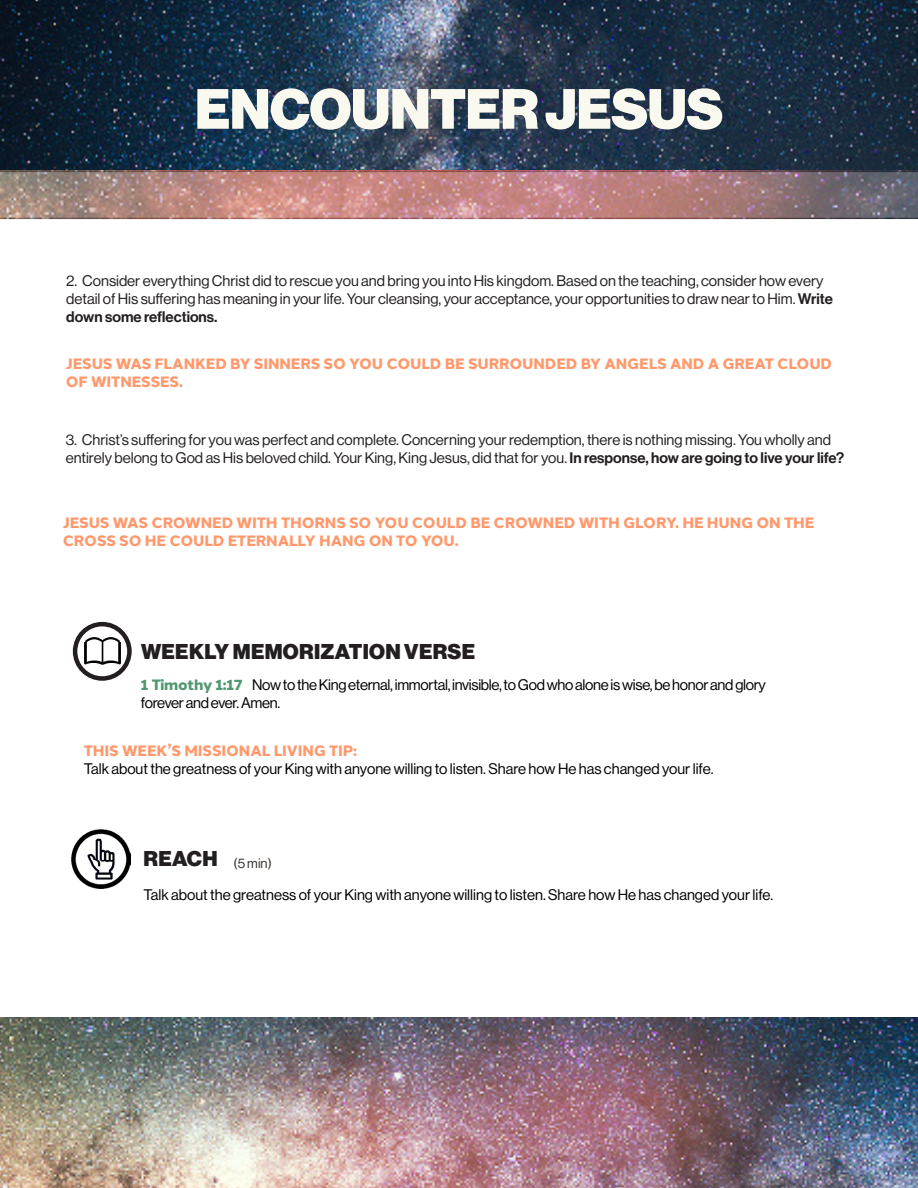
<style>
.page{position:relative;width:918px;height:1188px;background:#fff}
.page>*{position:absolute;margin:0;border:0;box-sizing:border-box;transform-origin:0 0}
.t1{font:55.5px "N Haas Grotesk DS Pro 95 Blk";letter-spacing:-.01em;color:#faf9f0}
.t2{font:21px "N Haas Grotesk DS Pro 95 Blk";letter-spacing:.015em;color:#231f20}
.t3{font:15px/18px "N Haas Grotesk DS Pro 55 Rg";color:#231f20}
.t4{font:800 15px/18px "Halcom";letter-spacing:-.01em;color:#ff996d}
.t5{font:15px "N Haas Grotesk DS Pro 55 Rg";color:#000}
.t6{font:15px/18px "N Haas Grotesk DS Pro 55 Rg";letter-spacing:-.02em;color:#000}
.t7{font:13.5px "N Haas Grotesk DS Pro 55 Rg";color:#3b3532}
.s1{font-family:"N Haas Grotesk DS Pro 65 Md"}
.s2{font-family:"Halcom";font-weight:800;color:#509772}
</style>
<div class="page">
<img style="left:0;top:0;width:918px;height:171px">
<img style="left:0;top:1017px;width:918px;height:171px">
<img style="left:0;top:171px;width:918px;height:48px">
<img style="left:71px;top:830px;width:59px;height:58px">
<div style="left:73px;top:622px;width:59px;height:59px;border:4px solid #231f20;border-radius:50%"></div>
<img style="left:84px;top:638px;width:36px;height:27px">
<h1 class="t1" style="left:195px;top:77px;width:530px">ENCOUNTER JESUS</h1>
<p class="t3" style="left:66px;top:272px;width:768px">2. Consider everything Christ did to rescue you and bring you into His kingdom. Based on the teaching, consider how every detail of His suffering has meaning in your life. Your cleansing, your acceptance, your opportunities to draw near to Him. <span class="s1">Write down some reflections.</span></p>
<p class="t4" style="left:66px;top:354px;width:768px">JESUS WAS FLANKED BY SINNERS SO YOU COULD BE SURROUNDED BY ANGELS AND A GREAT CLOUD<br>OF WITNESSES.</p>
<p class="t3" style="left:66px;top:431px;width:780px">3. Christ’s suffering for you was perfect and complete. Concerning your redemption, there is nothing missing. You wholly and entirely belong to God as His beloved child. Your King, King Jesus, did that for you. <span class="s1">In response, how are going to live your life?</span></p>
<p class="t4" style="left:63px;top:513px;width:753px">JESUS WAS CROWNED WITH THORNS SO YOU COULD BE CROWNED WITH GLORY. HE HUNG ON THE<br>CROSS SO HE COULD ETERNALLY HANG ON TO YOU.</p>
<p class="t2" style="left:141px;top:639px;width:336px">WEEKLY MEMORIZATION VERSE</p>
<p class="t6" style="left:141px;top:675px;width:627px"><span class="s2">1 Timothy 1:17</span> Now to the King eternal, immortal, invisible, to God who alone is wise, be honor and glory forever and ever. Amen.</p>
<p class="t4" style="left:84px;top:740px;width:275px">THIS WEEK’S MISSIONAL LIVING TIP:</p>
<p class="t5" style="left:84px;top:760px;width:631px">Talk about the greatness of your King with anyone willing to listen. Share how He has changed your life.</p>
<p class="t2" style="left:144px;top:847px;width:75px">REACH</p>
<p class="t7" style="left:234px;top:855px;width:40px">(5 min)</p>
<p class="t5" style="left:143px;top:886px;width:631px">Talk about the greatness of your King with anyone willing to listen. Share how He has changed your life.</p>
</div>
